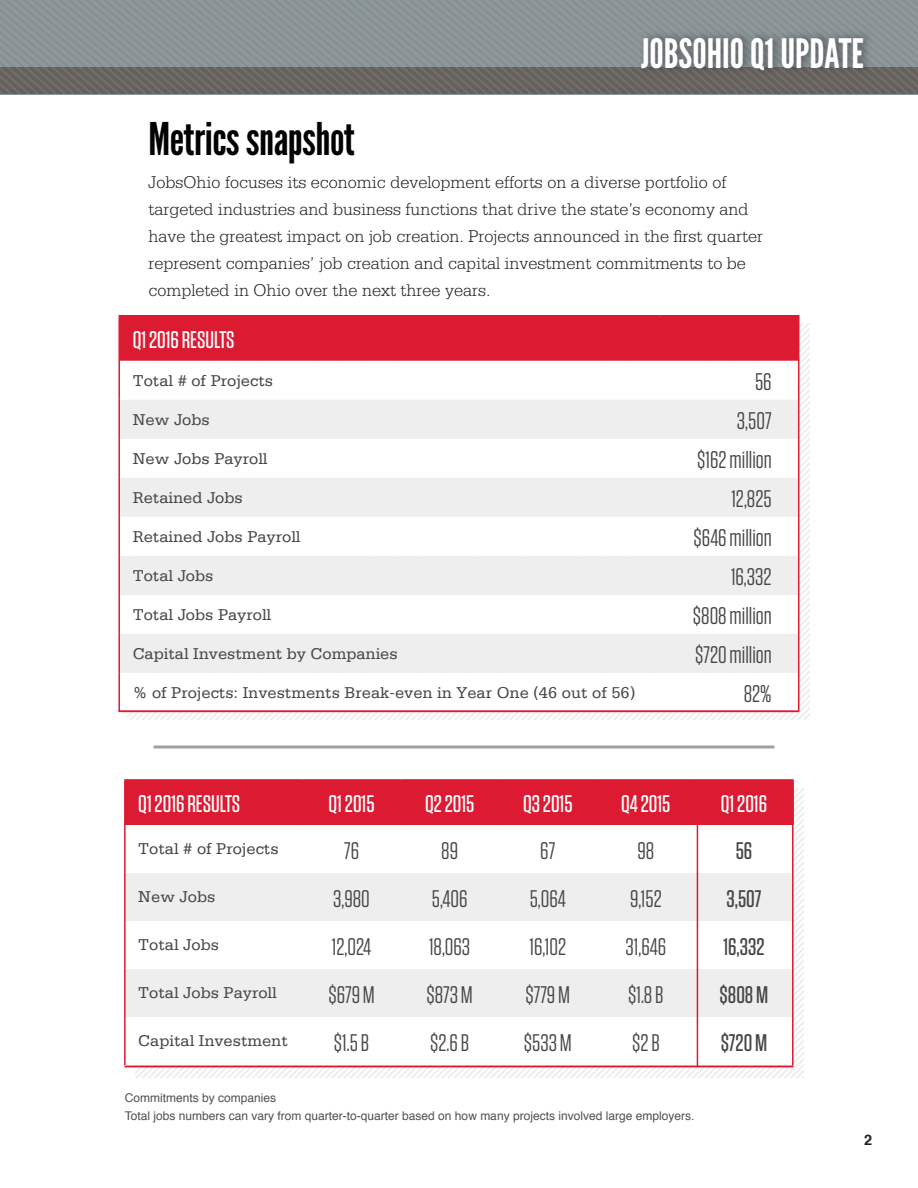
<style>
.page{position:relative;width:918px;height:1188px;background:#fff}
.page>*{position:absolute;margin:0;border:0;box-sizing:border-box;transform-origin:0 0}
.t1{font:45px "League Gothic";letter-spacing:-.01em;color:#010203}
.t2{font:40.5px "League Gothic";color:#fff}
.t3{font:24px "Tungsten";color:#454647}
.t4{font:500 24px "Tungsten";color:#fff}
.t5{font:500 24px "Tungsten";color:#454647}
.t6{font:300 18px/27px "Serifa";color:#231f20}
.t7{font:16.5px "Serifa";color:#454647}
.t8{font:700 14.4px "Helvetica";color:#231f20}
.t9{font:12px "Helvetica";color:#525051}
</style>
<div class="page">
<img style="left:0;top:0;width:918px;height:68px">
<img style="left:0;top:68px;width:918px;height:26px">
<div style="left:637px;top:30px;width:236px;height:47px;background:#231f20;opacity:.5"></div>
<hr style="left:153px;top:746px;width:621px;height:2px;background:#a1a1a1">
<img style="left:127px;top:323px;width:682px;height:397px">
<div style="left:120px;top:316px;width:678px;height:45px;background:#dc1a32"></div>
<svg style="left:127px;top:361px;width:671px;height:349px"></svg>
<svg style="left:120px;top:400px;width:678px;height:273px;fill:#eeeeef"></svg>
<hr style="left:118px;top:316px;width:2px;height:45px;background:#dc1a32">
<hr style="left:118px;top:315px;width:542px;height:1px;background:#dc1a32">
<hr style="left:660px;top:315px;width:139px;height:1px;background:#dc1a32">
<hr style="left:118px;top:361px;width:2px;height:39px;background:#dc1a32">
<hr style="left:118px;top:400px;width:2px;height:39px;background:#dc1a32">
<hr style="left:118px;top:439px;width:2px;height:39px;background:#dc1a32">
<hr style="left:118px;top:478px;width:2px;height:39px;background:#dc1a32">
<hr style="left:118px;top:517px;width:2px;height:39px;background:#dc1a32">
<hr style="left:118px;top:556px;width:2px;height:39px;background:#dc1a32">
<hr style="left:118px;top:595px;width:2px;height:39px;background:#dc1a32">
<hr style="left:118px;top:634px;width:2px;height:39px;background:#dc1a32">
<hr style="left:118px;top:673px;width:2px;height:39px;background:#dc1a32">
<hr style="left:119px;top:710px;width:679px;height:2px;background:#dc1a32">
<hr style="left:798px;top:315px;width:1px;height:397px;background:#dc1a32">
<div style="left:126px;top:781px;width:666px;height:44px;background:#dc1a32"></div>
<svg style="left:126px;top:873px;width:666px;height:144px;fill:#eeeeef"></svg>
<hr style="left:124px;top:781px;width:2px;height:44px;background:#dc1a32">
<hr style="left:124px;top:779px;width:179px;height:2px;background:#dc1a32">
<hr style="left:303px;top:779px;width:98px;height:2px;background:#dc1a32">
<hr style="left:401px;top:779px;width:98px;height:2px;background:#dc1a32">
<hr style="left:499px;top:779px;width:98px;height:2px;background:#dc1a32">
<hr style="left:597px;top:779px;width:98px;height:2px;background:#dc1a32">
<hr style="left:695px;top:779px;width:99px;height:2px;background:#dc1a32">
<hr style="left:302px;top:781px;width:1px;height:44px;background:#dc1a32">
<hr style="left:400px;top:781px;width:1px;height:44px;background:#dc1a32">
<hr style="left:498px;top:781px;width:1px;height:44px;background:#dc1a32">
<hr style="left:596px;top:781px;width:2px;height:44px;background:#dc1a32">
<hr style="left:694px;top:781px;width:2px;height:44px;background:#dc1a32">
<hr style="left:792px;top:781px;width:2px;height:44px;background:#dc1a32">
<hr style="left:124px;top:825px;width:2px;height:48px;background:#dc1a32">
<hr style="left:124px;top:873px;width:2px;height:48px;background:#dc1a32">
<hr style="left:124px;top:921px;width:2px;height:48px;background:#dc1a32">
<hr style="left:124px;top:969px;width:2px;height:48px;background:#dc1a32">
<hr style="left:124px;top:1017px;width:2px;height:48px;background:#dc1a32">
<hr style="left:124px;top:1066px;width:670px;height:1px;background:#dc1a32">
<hr style="left:792px;top:782px;width:2px;height:284px;background:#dc1a32">
<hr style="left:697px;top:783px;width:1px;height:283px;background:#dc1a32">
<p class="t2" style="left:641px;top:29px;width:224px">JOBSOHIO Q1 UPDATE</p>
<p class="t1" style="left:148px;top:112px;width:208px">Metrics snapshot</p>
<p class="t6" style="left:148px;top:169px;width:616px">JobsOhio focuses its economic development efforts on a diverse portfolio of targeted industries and business functions that drive the state’s economy and have the greatest impact on job creation. Projects announced in the first quarter represent companies’ job creation and capital investment commitments to be completed in Ohio over the next three years.</p>
<p class="t4" style="left:133px;top:327px;width:103px">Q1 2016 RESULTS</p>
<p class="t7" style="left:133px;top:371px;width:142px">Total # of Projects</p>
<p class="t3" style="left:755px;top:369px;width:18px">56</p>
<p class="t7" style="left:133px;top:410px;width:79px">New Jobs</p>
<p class="t3" style="left:737px;top:408px;width:36px">3,507</p>
<p class="t7" style="left:133px;top:449px;width:136px">New Jobs Payroll</p>
<p class="t3" style="left:697px;top:447px;width:76px">$162 million</p>
<p class="t7" style="left:133px;top:488px;width:112px">Retained Jobs</p>
<p class="t3" style="left:731px;top:486px;width:42px">12,825</p>
<p class="t7" style="left:133px;top:527px;width:169px">Retained Jobs Payroll</p>
<p class="t3" style="left:694px;top:525px;width:80px">$646 million</p>
<p class="t7" style="left:133px;top:566px;width:82px">Total Jobs</p>
<p class="t3" style="left:731px;top:564px;width:42px">16,332</p>
<p class="t7" style="left:133px;top:605px;width:140px">Total Jobs Payroll</p>
<p class="t3" style="left:693px;top:603px;width:80px">$808 million</p>
<p class="t7" style="left:133px;top:644px;width:266px">Capital Investment by Companies</p>
<p class="t3" style="left:695px;top:642px;width:78px">$720 million</p>
<p class="t7" style="left:133px;top:683px;width:504px">% of Projects: Investments Break-even in Year One (46 out of 56)</p>
<p class="t3" style="left:744px;top:681px;width:29px">82%</p>
<p class="t4" style="left:138px;top:791px;width:103px">Q1 2016 RESULTS</p>
<p class="t4" style="left:329px;top:791px;width:48px">Q1 2015</p>
<p class="t4" style="left:425px;top:791px;width:51px">Q2 2015</p>
<p class="t4" style="left:523px;top:791px;width:51px">Q3 2015</p>
<p class="t4" style="left:621px;top:791px;width:51px">Q4 2015</p>
<p class="t4" style="left:721px;top:791px;width:48px">Q1 2016</p>
<p class="t7" style="left:138px;top:840px;width:142px">Total # of Projects</p>
<p class="t3" style="left:344px;top:838px;width:16px">76</p>
<p class="t3" style="left:441px;top:838px;width:18px">89</p>
<p class="t3" style="left:540px;top:838px;width:17px">67</p>
<p class="t3" style="left:638px;top:838px;width:18px">98</p>
<p class="t5" style="left:736px;top:838px;width:18px">56</p>
<p class="t7" style="left:138px;top:888px;width:79px">New Jobs</p>
<p class="t3" style="left:333px;top:886px;width:38px">3,980</p>
<p class="t3" style="left:432px;top:886px;width:37px">5,406</p>
<p class="t3" style="left:530px;top:886px;width:38px">5,064</p>
<p class="t3" style="left:630px;top:886px;width:33px">9,152</p>
<p class="t5" style="left:726px;top:886px;width:37px">3,507</p>
<p class="t7" style="left:138px;top:936px;width:82px">Total Jobs</p>
<p class="t3" style="left:332px;top:934px;width:41px">12,024</p>
<p class="t3" style="left:429px;top:934px;width:43px">18,063</p>
<p class="t3" style="left:529px;top:934px;width:38px">16,102</p>
<p class="t3" style="left:626px;top:934px;width:42px">31,646</p>
<p class="t5" style="left:723px;top:934px;width:43px">16,332</p>
<p class="t7" style="left:138px;top:984px;width:140px">Total Jobs Payroll</p>
<p class="t3" style="left:328px;top:982px;width:48px">$679 M</p>
<p class="t3" style="left:427px;top:982px;width:48px">$873 M</p>
<p class="t3" style="left:525px;top:982px;width:46px">$779 M</p>
<p class="t3" style="left:628px;top:982px;width:37px">$1.8 B</p>
<p class="t5" style="left:720px;top:982px;width:50px">$808 M</p>
<p class="t7" style="left:138px;top:1032px;width:151px">Capital Investment</p>
<p class="t3" style="left:334px;top:1030px;width:37px">$1.5 B</p>
<p class="t3" style="left:430px;top:1030px;width:41px">$2.6 B</p>
<p class="t3" style="left:524px;top:1030px;width:50px">$533 M</p>
<p class="t3" style="left:632px;top:1030px;width:29px">$2 B</p>
<p class="t5" style="left:721px;top:1030px;width:48px">$720 M</p>
<p class="t9" style="left:125px;top:1089px;width:153px">Commitments by companies</p>
<p class="t9" style="left:125px;top:1107px;width:571px">Total jobs numbers can vary from quarter-to-quarter based on how many projects involved large employers.</p>
<p class="t8" style="left:864px;top:1128px;width:10px">2</p>
</div>
